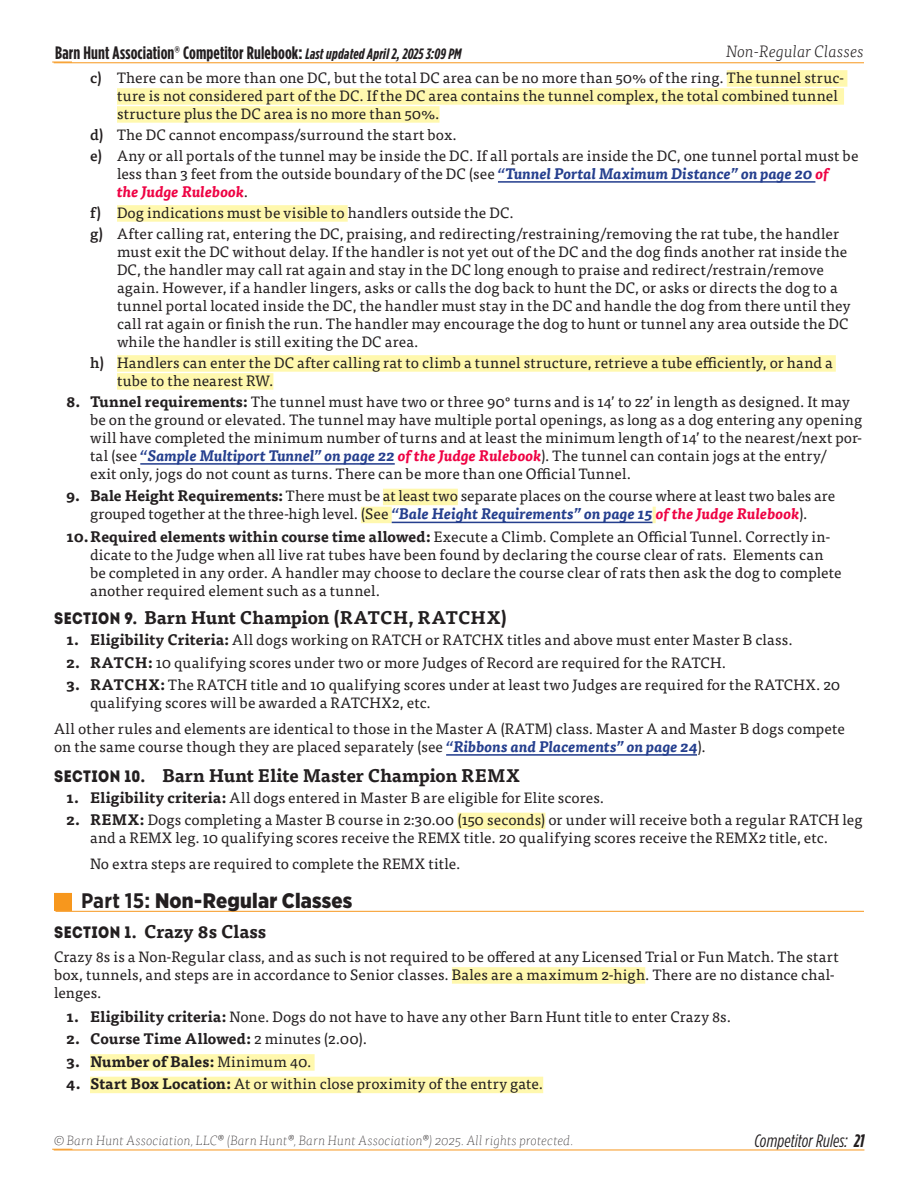
<style>
.page{position:relative;width:918px;height:1188px;background:#fff}
.page>*{position:absolute;margin:0;border:0;box-sizing:border-box;transform-origin:0 0}
.t1{font:900 21px "Gotham Narrow";letter-spacing:.01em;color:#231f20}
.t2{font:700 18px "Tisa Pro";color:#231f20}
.t3{font:700 18px "Gotham Condensed";letter-spacing:.005em;color:#231f20}
.t4{font:italic 18px "Gotham Condensed";letter-spacing:.005em;color:#231f20}
.t5{font:italic 300 16.5px "Tisa Pro";letter-spacing:-.005em;color:#231f20}
.body{font:15px/18px "Tisa Pro";letter-spacing:.01em;color:#231f20}
.t6{font:700 15px "Tisa Pro";letter-spacing:.005em;color:#231f20}
.body_indent{font:15px "Tisa Pro";letter-spacing:.01em;color:#231f20}
.t7{font:italic 100 13.5px "Tisa Pro";letter-spacing:-.005em;color:#231f20}
.s1{font-style:italic;font-size:15px}
.s2{font-weight:500}
.s3{font-weight:700;font-style:italic;color:#253f8e}
.s4{font-weight:700;font-style:italic;color:#ee0344}
.s5{font-weight:700}
.s6{font-family:"Intro Cond Black Caps";font-weight:400;font-size:16.5px}
.s7{font-weight:400}
</style>
<div class="page">
<svg style="left:52px;top:1149px;width:20px;height:1px"></svg>
<hr style="left:54px;top:1150px;width:810px;height:1px;background:#f7971d">
<hr style="left:54px;top:62px;width:810px;height:1px;background:#f7971d">
<div style="left:727px;top:70px;width:120px;height:17px;background:#fff8ae"></div>
<div style="left:117px;top:88px;width:727px;height:17px;background:#fff8ae"></div>
<div style="left:117px;top:106px;width:323px;height:17px;background:#fff8ae"></div>
<hr style="left:498px;top:181px;width:317px;height:2px;background:#253f8e">
<div style="left:117px;top:205px;width:231px;height:17px;background:#fff8ae"></div>
<div style="left:117px;top:355px;width:719px;height:17px;background:#fff8ae"></div>
<div style="left:117px;top:373px;width:156px;height:17px;background:#fff8ae"></div>
<hr style="left:140px;top:463px;width:255px;height:2px;background:#253f8e">
<div style="left:383px;top:489px;width:75px;height:16px;background:#fff8ae"></div>
<div style="left:361px;top:507px;width:31px;height:16px;background:#fff8ae"></div>
<hr style="left:392px;top:522px;width:261px;height:1px;background:#253f8e">
<hr style="left:653px;top:507px;width:3px;height:16px;background:#fff8ae">
<hr style="left:446px;top:754px;width:251px;height:2px;background:#253f8e">
<div style="left:458px;top:813px;width:87px;height:16px;background:#fff8ae"></div>
<div style="left:54px;top:893px;width:18px;height:18px;background:#f7971d"></div>
<hr style="left:56px;top:911px;width:808px;height:1px;background:#f7971d">
<div style="left:452px;top:967px;width:193px;height:17px;background:#fff8ae"></div>
<div style="left:90px;top:1054px;width:225px;height:17px;background:#fff8ae"></div>
<div style="left:90px;top:1077px;width:453px;height:16px;background:#fff8ae"></div>
<p class="t3" style="left:55px;top:43px;width:408px">Barn Hunt Association® Competitor Rulebook: <span class="s1">Last updated April 2, 2025 3:09 PM</span></p>
<p class="t5" style="left:726px;top:40px;width:139px">Non-Regular Classes</p>
<p class="body" style="left:117px;top:68px;width:729px;text-indent:-27px"><span class="s2">c)</span> There can be more than one DC, but the total DC area can be no more than 50% of the ring. The tunnel struc&shy;ture is not considered part of the DC. If the DC area contains the tunnel complex, the total combined tunnel structure plus the DC area is no more than 50%.</p>
<p class="body" style="left:90px;top:125px;width:368px"><span class="s2">d)</span> The DC cannot encompass/surround the start box.</p>
<p class="body" style="left:117px;top:146px;width:743px;text-indent:-27px"><span class="s2">e)</span> Any or all portals of the tunnel may be inside the DC. If all portals are inside the DC, one tunnel portal must be less than 3 feet from the outside boundary of the DC (see <span class="s3">“Tunnel Portal Maximum Distance” on page 20</span> <span class="s4">of<br>the Judge Rulebook</span>.</p>
<p class="body" style="left:90px;top:203px;width:425px"><span class="s2">f)</span> Dog indications must be visible to handlers outside the DC.</p>
<p class="body" style="left:117px;top:224px;width:735px;text-indent:-27px"><span class="s2">g)</span> After calling rat, entering the DC, praising, and redirecting/restraining/removing the rat tube, the handler must exit the DC without delay. If the handler is not yet out of the DC and the dog finds another rat inside the DC, the handler may call rat again and stay in the DC long enough to praise and redirect/restrain/remove again. However, if a handler lingers, asks or calls the dog back to hunt the DC, or asks or directs the dog to a tunnel portal located inside the DC, the handler must stay in the DC and handle the dog from there until they call rat again or finish the run. The handler may encourage the dog to hunt or tunnel any area outside the DC while the handler is still exiting the DC area.</p>
<p class="body" style="left:117px;top:353px;width:717px;text-indent:-27px"><span class="s2">h)</span> Handlers can enter the DC after calling rat to climb a tunnel structure, retrieve a tube efficiently, or hand a tube to the nearest RW.</p>
<p class="body" style="left:90px;top:392px;width:774px;text-indent:-24px"><span class="s5">8. Tunnel requirements:</span> The tunnel must have two or three 90° turns and is 14’ to 22’ in length as designed. It may be on the ground or elevated. The tunnel may have multiple portal openings, as long as a dog entering any opening will have completed the minimum number of turns and at least the minimum length of 14’ to the nearest/next por&shy;tal (see <span class="s3">“Sample Multiport Tunnel” on page 22</span> <span class="s4">of the Judge Rulebook</span>). The tunnel can contain jogs at the entry/<br>exit only, jogs do not count as turns. There can be more than one Official Tunnel.</p>
<p class="body" style="left:66px;top:486px;width:771px;text-align:center"><span class="s5">9. Bale Height Requirements:</span> There must be at least two separate places on the course where at least two bales are grouped together at the three-high level. (See <span class="s3">“Bale Height Requirements” on page 15</span> <span class="s4">of the Judge Rulebook</span>).</p>
<p class="body" style="left:90px;top:527px;width:753px;text-indent:-24px"><span class="s5">10.Required elements within course time allowed:</span> Execute a Climb. Complete an Official Tunnel. Correctly in&shy;dicate to the Judge when all live rat tubes have been found by declaring the course clear of rats. Elements can be completed in any order. A handler may choose to declare the course clear of rats then ask the dog to complete another required element such as a tunnel.</p>
<p class="t2" style="left:54px;top:603px;width:454px"><span class="s6">SECTION 9.</span> Barn Hunt Champion (RATCH, RATCHX)</p>
<p class="body" style="left:66px;top:630px;width:728px"><span class="s5">1. Eligibility Criteria:</span> All dogs working on RATCH or RATCHX titles and above must enter Master B class.</p>
<p class="body" style="left:66px;top:653px;width:662px"><span class="s5">2. RATCH:</span> 10 qualifying scores under two or more Judges of Record are required for the RATCH.</p>
<p class="body" style="left:90px;top:675px;width:752px;text-indent:-24px"><span class="s5">3. RATCHX:</span> The RATCH title and 10 qualifying scores under at least two Judges are required for the RATCHX. 20 qualifying scores will be awarded a RATCHX2, etc.</p>
<p class="body" style="left:54px;top:719px;width:792px">All other rules and elements are identical to those in the Master A (RATM) class. Master A and Master B dogs compete on the same course though they are placed separately (see <span class="s3">“Ribbons and Placements” on page 24</span>).</p>
<p class="t2" style="left:54px;top:761px;width:468px"><span class="s6">SECTION 10.</span> Barn Hunt Elite Master Champion REMX</p>
<p class="body" style="left:66px;top:788px;width:540px"><span class="s5">1. Eligibility criteria:</span> All dogs entered in Master B are eligible for Elite scores.</p>
<p class="body" style="left:90px;top:810px;width:774px;text-indent:-24px"><span class="s5">2. REMX:</span> Dogs completing a Master B course in 2:30.00 (150 seconds) or under will receive both a regular RATCH leg and a REMX leg. 10 qualifying scores receive the REMX title. 20 qualifying scores receive the REMX2 title, etc.</p>
<p class="body_indent" style="left:90px;top:853px;width:372px">No extra steps are required to complete the REMX title.</p>
<p class="t1" style="left:81px;top:887px;width:273px"><span class="s5">Part 15:</span> Non-Regular Classes</p>
<p class="t2" style="left:54px;top:917px;width:214px"><span class="s6">SECTION 1.</span> Crazy 8s Class</p>
<p class="body" style="left:54px;top:947px;width:786px">Crazy 8s is a Non-Regular class, and as such is not required to be offered at any Licensed Trial or Fun Match. The start box, tunnels, and steps are in accordance to Senior classes. Bales are a maximum 2-high. There are no distance chal&shy;lenges.</p>
<p class="body" style="left:66px;top:1007px;width:667px"><span class="s5">1. Eligibility criteria:</span> None. Dogs do not have to have any other Barn Hunt title to enter Crazy 8s.</p>
<p class="t6" style="left:66px;top:1027px;width:303px">2. Course Time Allowed: <span class="s7">2 minutes (2.00).</span></p>
<p class="t6" style="left:66px;top:1049px;width:247px">3. Number of Bales: <span class="s7">Minimum 40.</span></p>
<p class="body" style="left:66px;top:1074px;width:479px"><span class="s5">4. Start Box Location:</span> At or within close proximity of the entry gate.</p>
<p class="t7" style="left:54px;top:1132px;width:521px">© Barn Hunt Association, LLC® (Barn Hunt®, Barn Hunt Association®) 2025. All rights protected.</p>
<p class="t4" style="left:754px;top:1130px;width:112px">Competitor Rules: <span class="s5">21</span></p>
</div>
